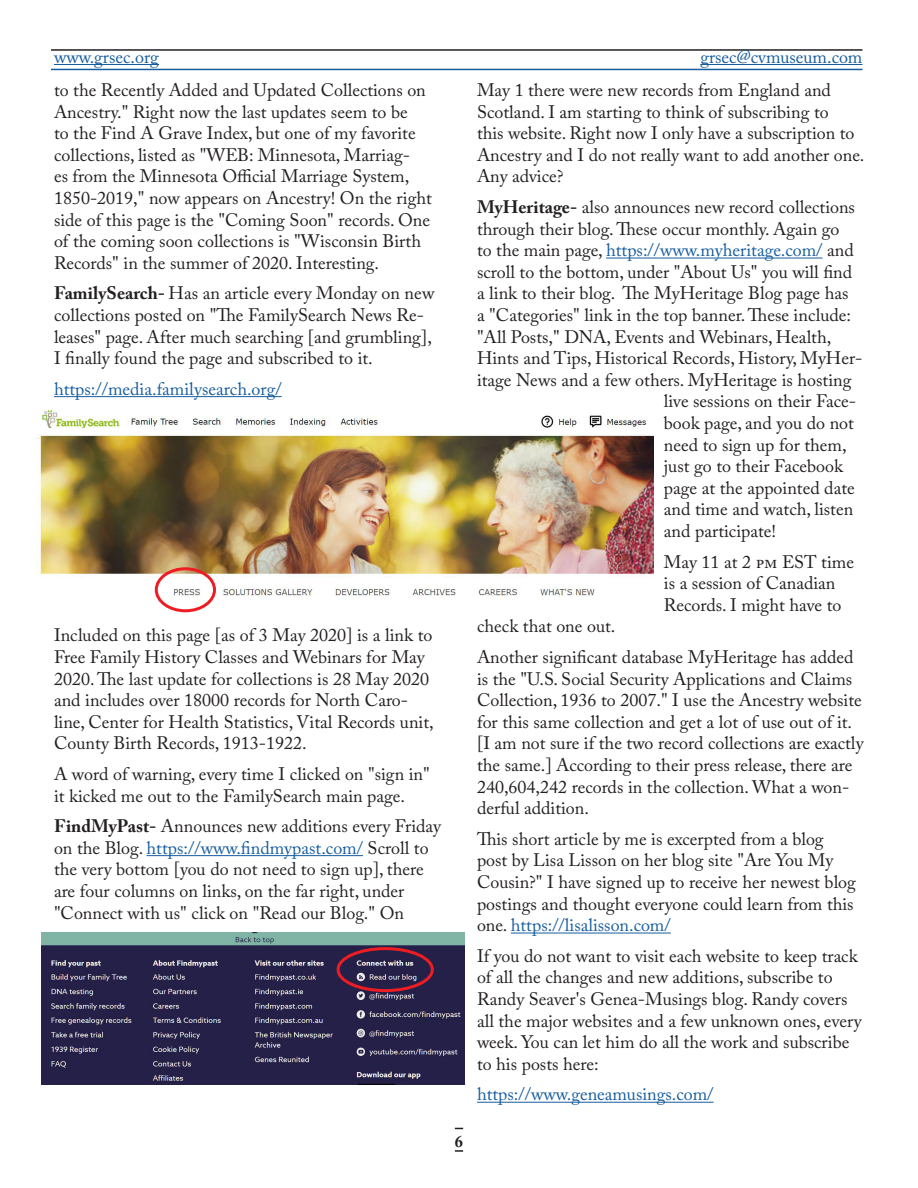
<style>
.page{position:relative;width:918px;height:1188px;background:#fff}
.page>*{position:absolute;margin:0;border:0;box-sizing:border-box;transform-origin:0 0}
.t1{font:18px/21.6px "Adobe Caslon Pro";color:#231f20}
.t2{font:18px "Adobe Caslon Pro";color:#175d9e}
.t3{font:700 16.5px "Adobe Caslon Pro";color:#231f20}
.s1{font-weight:700}
.s2{color:#175d9e}
.s3{color:#231f20}
</style>
<div class="page">
<hr style="left:51px;top:49px;width:811px;height:2px;background:#231f20">
<hr style="left:51px;top:69px;width:811px;height:1px;background:#175d9e">
<hr style="left:54px;top:64px;width:105px;height:1px;background:#175d9e">
<hr style="left:700px;top:64px;width:163px;height:1px;background:#175d9e">
<svg style="left:455px;top:1150px;width:8px;height:2px"></svg>
<hr style="left:54px;top:396px;width:228px;height:1px;background:#175d9e">
<hr style="left:147px;top:855px;width:216px;height:1px;background:#175d9e">
<hr style="left:606px;top:258px;width:217px;height:1px;background:#175d9e">
<hr style="left:511px;top:933px;width:160px;height:1px;background:#175d9e">
<hr style="left:477px;top:1102px;width:237px;height:1px;background:#175d9e">
<img style="left:36px;top:410px;width:617px;height:190px">
<div style="left:155px;top:567px;width:61px;height:45px;border:3px solid #ee1d23;border-radius:50%"></div>
<img style="left:41px;top:933px;width:423px;height:151px">
<div style="left:337px;top:947px;width:97px;height:45px;border:3px solid #ee1d23;border-radius:50%"></div>
<p class="t2" style="left:54px;top:46px;width:107px">www.grsec.org</p>
<p class="t2" style="left:700px;top:46px;width:164px">grsec@cvmuseum.com</p>
<p class="t1" style="left:54px;top:79px;width:378px">to the Recently Added and Updated Collections on Ancestry." Right now the last updates seem to be<br>to the Find A Grave Index, but one of my favorite collections, listed as "WEB: Minnesota, Marriag-<br>es from the Minnesota Official Marriage System, 1850-2019," now appears on Ancestry! On the right side of this page is the "Coming Soon" records. One of the coming soon collections is "Wisconsin Birth Records" in the summer of 2020. Interesting.</p>
<p class="t1" style="left:54px;top:282px;width:382px"><span class="s1">FamilySearch-</span> Has an article every Monday on new collections posted on "The FamilySearch News Re&shy;leases" page. After much searching [and grumbling], I finally found the page and subscribed to it.</p>
<p class="t2" style="left:54px;top:378px;width:229px">https://media.familysearch.org/</p>
<p class="t1" style="left:54px;top:624px;width:381px">Included on this page [as of 3 May 2020] is a link to Free Family History Classes and Webinars for May 2020. The last update for collections is 28 May 2020 and includes over 18000 records for North Caro&shy;line, Center for Health Statistics, Vital Records unit, County Birth Records, 1913-1922.</p>
<p class="t1" style="left:54px;top:763px;width:377px">A word of warning, every time I clicked on "sign in" it kicked me out to the FamilySearch main page.</p>
<p class="t1" style="left:54px;top:815px;width:388px"><span class="s1">FindMyPast-</span> Announces new additions every Friday on the Blog. <span class="s2">https://www.findmypast.com/</span> Scroll to the very bottom [you do not need to sign up], there are four columns on links, on the far right, under "Connect with us" click on "Read our Blog." On</p>
<p class="t3" style="left:455px;top:1132px;width:10px">6</p>
<p class="t1" style="left:477px;top:79px;width:389px">May 1 there were new records from England and Scotland. I am starting to think of subscribing to<br>this website. Right now I only have a subscription to Ancestry and I do not really want to add another one.<br>Any advice?</p>
<p class="t1" style="left:477px;top:196px;width:380px"><span class="s1">MyHeritage-</span> also announces new record collections</p>
<p class="t1" style="left:477px;top:218px;width:364px">through their blog. These occur monthly. Again go</p>
<p class="t2" style="left:477px;top:239px;width:378px"><span class="s3">to the main page,</span> https://www.myheritage.com/ <span class="s3">and</span></p>
<p class="t1" style="left:477px;top:261px;width:377px">scroll to the bottom, under "About Us" you will find</p>
<p class="t1" style="left:477px;top:282px;width:373px">a link to their blog. The MyHeritage Blog page has</p>
<p class="t1" style="left:477px;top:304px;width:376px">a "Categories" link in the top banner. These include:</p>
<p class="t1" style="left:477px;top:326px;width:356px">"All Posts," DNA, Events and Webinars, Health,</p>
<p class="t1" style="left:477px;top:347px;width:387px">Hints and Tips, Historical Records, History, MyHer-</p>
<p class="t1" style="left:477px;top:369px;width:376px">itage News and a few others. MyHeritage is hosting</p>
<p class="t1" style="left:664px;top:390px;width:194px">live sessions on their Face-</p>
<p class="t1" style="left:664px;top:412px;width:190px">book page, and you do not</p>
<p class="t1" style="left:664px;top:434px;width:184px">need to sign up for them,</p>
<p class="t1" style="left:664px;top:455px;width:181px">just go to their Facebook</p>
<p class="t1" style="left:664px;top:477px;width:192px">page at the appointed date</p>
<p class="t1" style="left:664px;top:498px;width:191px">and time and watch, listen</p>
<p class="t1" style="left:664px;top:520px;width:114px">and participate!</p>
<p class="t1" style="left:664px;top:551px;width:192px">May 11 at 2 pm EST time is a session of Canadian<br>Records. I might have to</p>
<p class="t1" style="left:477px;top:615px;width:140px">check that one out.</p>
<p class="t1" style="left:477px;top:646px;width:388px">Another significant database MyHeritage has added is the "U.S. Social Security Applications and Claims Collection, 1936 to 2007." I use the Ancestry website for this same collection and get a lot of use out of it. [I am not sure if the two record collections are exactly the same.] According to their press release, there are 240,604,242 records in the collection. What a won&shy;derful addition.</p>
<p class="t1" style="left:477px;top:828px;width:381px">This short article by me is excerpted from a blog post by Lisa Lisson on her blog site "Are You My Cousin?" I have signed up to receive her newest blog postings and thought everyone could learn from this one. <span class="s2">https://lisalisson.com/</span></p>
<p class="t1" style="left:477px;top:945px;width:386px">If you do not want to visit each website to keep track of all the changes and new additions, subscribe to Randy Seaver's Genea-Musings blog. Randy covers all the major websites and a few unknown ones, every week. You can let him do all the work and subscribe to his posts here:</p>
<p class="t2" style="left:477px;top:1084px;width:238px">https://www.geneamusings.com/</p>
</div>
